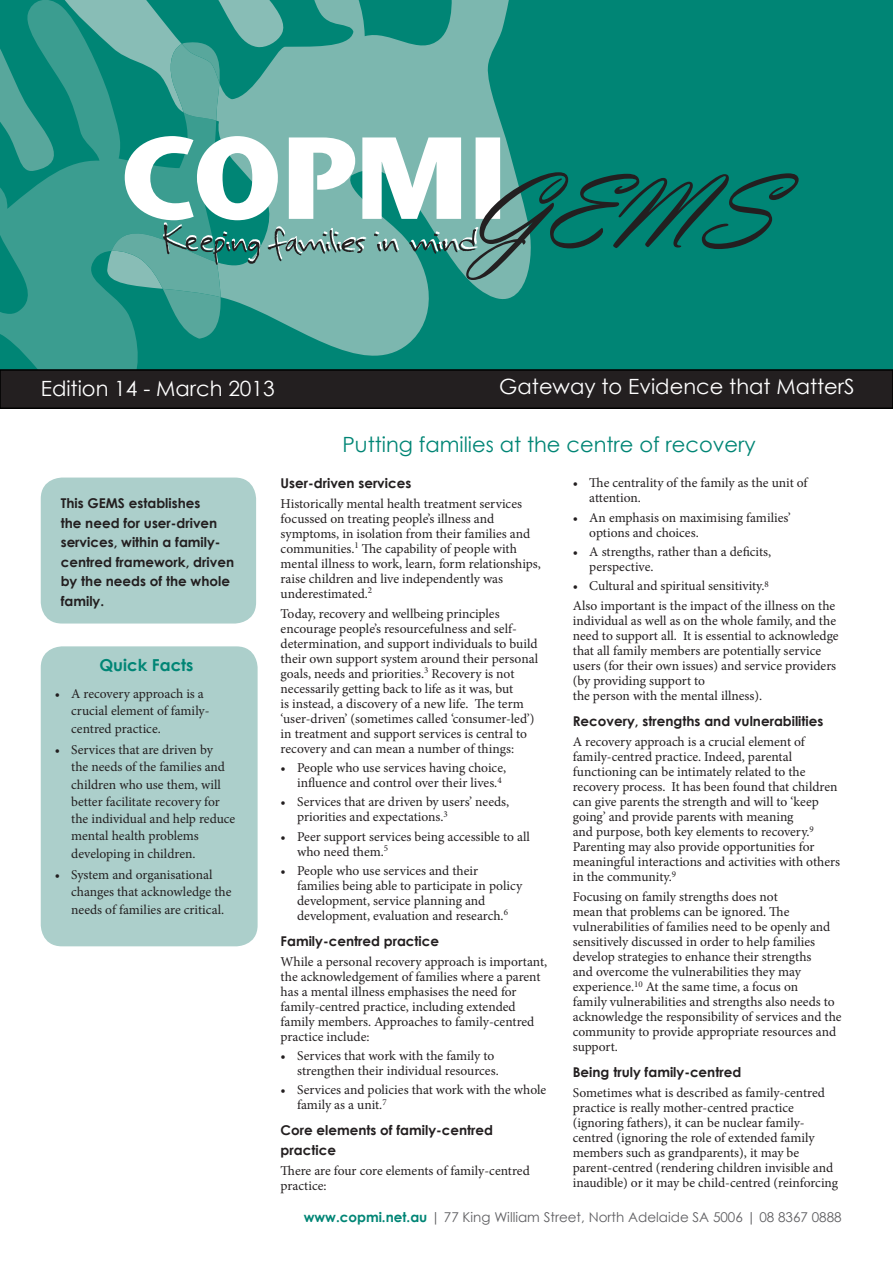
<style>
.page{position:relative;width:893px;height:1263px;background:#fff}
.page>*{position:absolute;margin:0;border:0;box-sizing:border-box;transform-origin:0 0}
.Action{font:108px "Vladimir Script";color:#231f20}
.Lead{font:21px "Century Gothic";color:#008575}
.Body{font:21px "Century Gothic";color:#fff}
.Action-2{font:21px "Century Gothic";color:#fff}
.Subheading{font:700 16.5px "Century Gothic";color:#008575}
.Body-2{font:13.5px/15px "Minion Pro";color:#231f20}
.Action-3{font:700 13.5px/19.5px "Century Gothic";color:#231f20}
.t1{font:13.5px "Century Gothic";color:#5f5f62}
.s1{font-weight:700;color:#008575}
</style>
<div class="page">
<div style="left:0;top:0;width:893px;height:370px;background:#008575"></div>
<svg style="left:8px;top:339px;width:130px;height:30px;background:#33998c"></svg>
<svg style="left:315px;top:0;width:216px;height:356px"></svg>
<div style="left:0;top:370px;width:893px;height:38px;background:#231f20"></div>
<div style="left:0;top:369px;width:893px;height:40px;border:2px solid #000"></div>
<svg style="left:0;top:0;width:500px;height:339px"></svg>
<div style="left:41px;top:646px;width:217px;height:300px;background:#accfcb;border-radius:21px"></div>
<div style="left:41px;top:477px;width:215px;height:146px;background:#accfcb;border-radius:21px"></div>
<p class="Action-2" style="left:41px;top:374px;width:236px">Edition 14 - March 2013</p>
<p class="Action" style="left:469px;top:150px;width:302px">GEMS</p>
<p class="Body" style="left:499px;top:372px;width:357px">Gateway to Evidence that MatterS</p>
<p class="Lead" style="left:342px;top:429px;width:415px">Putting families at the centre of recovery</p>
<p class="Action-3" style="left:61px;top:493px;width:175px">This GEMS establishes<br>the need for user-driven services, within a family&shy;centred framework, driven by the needs of the whole family.</p>
<p class="Subheading" style="left:99px;top:652px;width:96px">Quick Facts</p>
<p class="Body-2" style="left:71px;top:685px;width:140px;line-height:17.2px;text-indent:-16px">• A recovery approach is a crucial element of family&shy;centred practice.</p>
<p class="Body-2" style="left:71px;top:741px;width:166px;line-height:17.2px;text-indent:-16px">• Services that are driven by<br>the needs of the families and children who use them, will better facilitate recovery for the individual and help reduce mental health problems developing in children.</p>
<p class="Body-2" style="left:71px;top:866px;width:162px;line-height:17.2px;text-indent:-16px">• System and organisational changes that acknowledge the needs of families are critical.</p>
<p class="Action-3" style="left:281px;top:472px;width:132px">User-driven services</p>
<p class="Body-2" style="left:281px;top:496px;width:262px">Historically mental health treatment services focussed on treating people’s illness and symptoms, in isolation from their families and communities.<sup>1</sup> The capability of people with mental illness to work, learn, form relationships, raise children and live independently was underestimated.<sup>2</sup></p>
<p class="Body-2" style="left:281px;top:606px;width:259px">Today, recovery and wellbeing principles encourage people’s resourcefulness and self&shy;determination, and support individuals to build their own support system around their personal goals, needs and priorities.<sup>3</sup> Recovery is not necessarily getting back to life as it was, but<br>is instead, a discovery of a new life. The term ‘user-driven’ (sometimes called ‘consumer-led’) in treatment and support services is central to recovery and can mean a number of things:</p>
<p class="Body-2" style="left:297px;top:760px;width:210px;text-indent:-16px">• People who use services having choice, influence and control over their lives.<sup>4</sup></p>
<p class="Body-2" style="left:297px;top:795px;width:214px;text-indent:-16px">• Services that are driven by users’ needs, priorities and expectations.<sup>3</sup></p>
<p class="Body-2" style="left:297px;top:829px;width:234px;text-indent:-16px">• Peer support services being accessible to all who need them.<sup>5</sup></p>
<p class="Body-2" style="left:297px;top:863px;width:227px;text-indent:-16px">• People who use services and their families being able to participate in policy development, service planning and development, evaluation and research.<sup>6</sup></p>
<p class="Action-3" style="left:281px;top:930px;width:160px">Family-centred practice</p>
<p class="Body-2" style="left:281px;top:954px;width:268px">While a personal recovery approach is important, the acknowledgement of families where a parent has a mental illness emphasises the need for family-centred practice, including extended family members. Approaches to family-centred practice include:</p>
<p class="Body-2" style="left:297px;top:1048px;width:203px;text-indent:-16px">• Services that work with the family to strengthen their individual resources.</p>
<p class="Body-2" style="left:297px;top:1083px;width:251px;text-indent:-16px">• Services and policies that work with the whole family as a unit.<sup>7</sup></p>
<p class="Action-3" style="left:281px;top:1120px;width:214px">Core elements of family-centred practice</p>
<p class="Body-2" style="left:281px;top:1163px;width:251px">There are four core elements of family-centred practice:</p>
<p class="Body-2" style="left:589px;top:476px;width:220px;text-indent:-16px">• The centrality of the family as the unit of attention.</p>
<p class="Body-2" style="left:589px;top:510px;width:203px;text-indent:-16px">• An emphasis on maximising families’ options and choices.</p>
<p class="Body-2" style="left:589px;top:544px;width:183px;text-indent:-16px">• A strengths, rather than a deficits, perspective.</p>
<p class="Body-2" style="left:573px;top:578px;width:198px">• Cultural and spiritual sensitivity.<sup>8</sup></p>
<p class="Body-2" style="left:573px;top:598px;width:267px">Also important is the impact of the illness on the individual as well as on the whole family, and the need to support all. It is essential to acknowledge that all family members are potentially service users (for their own issues) and service providers (by providing support to<br>the person with the mental illness).</p>
<p class="Action-3" style="left:573px;top:711px;width:252px">Recovery, strengths and vulnerabilities</p>
<p class="Body-2" style="left:573px;top:734px;width:269px">A recovery approach is a crucial element of family-centred practice. Indeed, parental functioning can be intimately related to the recovery process. It has been found that children can give parents the strength and will to ‘keep going’ and provide parents with meaning<br>and purpose, both key elements to recovery.<sup>9<br></sup>Parenting may also provide opportunities for meaningful interactions and activities with others in the community.<sup>9</sup></p>
<p class="Body-2" style="left:573px;top:890px;width:270px">Focusing on family strengths does not<br>mean that problems can be ignored. The vulnerabilities of families need to be openly and sensitively discussed in order to help families develop strategies to enhance their strengths<br>and overcome the vulnerabilities they may experience.<sup>10</sup> At the same time, a focus on<br>family vulnerabilities and strengths also needs to acknowledge the responsibility of services and the community to provide appropriate resources and support.</p>
<p class="Action-3" style="left:573px;top:1062px;width:170px">Being truly family-centred</p>
<p class="Body-2" style="left:573px;top:1085px;width:267px">Sometimes what is described as family-centred practice is really mother-centred practice (ignoring fathers), it can be nuclear family&shy;centred (ignoring the role of extended family members such as grandparents), it may be parent-centred (rendering children invisible and inaudible) or it may be child-centred (reinforcing</p>
<p class="t1" style="left:304px;top:1208px;width:540px"><span class="s1">www.copmi.net.au</span> | 77 King William Street, North Adelaide SA 5006 | 08 8367 0888</p>
</div>
